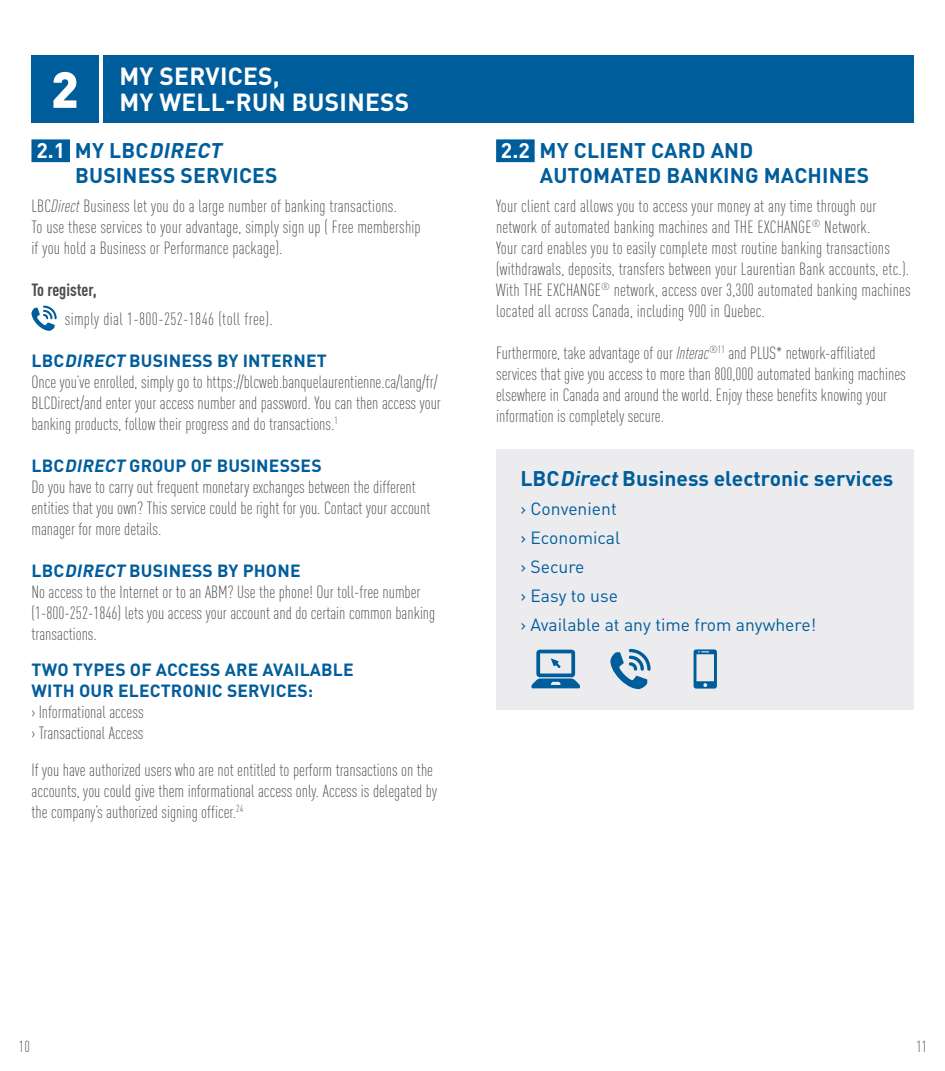
<style>
.page{position:relative;width:945px;height:1071px;background:#fff}
.page>*{position:absolute;margin:0;border:0;box-sizing:border-box;transform-origin:0 0}
.t1{font:900 50.05px "DINOT";color:#fff}
.Titre_Section{font:700 24.5px "DINOT";letter-spacing:.01em;color:#fff}
.soustitre{font:700 21px/25.2px "DINOT";letter-spacing:.005em;color:#005d9c}
.hil{font:700 21px/25.2px "DINOT";letter-spacing:.01em;color:#005d9c}
.Texte_courant{font:300 condensed 17.5px/21px "DINOT";color:#4b4c4d}
.Texte_courant-2{font:700 17.5px/21px "DINOT";letter-spacing:.01em;color:#005d9c}
.texte{font:17.5px "DINOT";color:#005d9c}
.Texte_courant-3{font:300 condensed 17.5px "DINOT";letter-spacing:.02em;color:#4b4c4d}
.texte-2{font:700 condensed 17.5px "DINOT";color:#4b4c4d}
.t2{font:300 condensed 15.75px "DINOT";color:#4b4c4d}
.s1{color:#fff}
.s2{font-style:italic}
</style>
<div class="page">
<div style="left:31px;top:139px;width:39px;height:23px;background:#005d9c"></div>
<svg style="left:31px;top:306px;width:26px;height:25px"></svg>
<div style="left:103px;top:55px;width:811px;height:67px;background:#005d9c"></div>
<div style="left:31px;top:55px;width:68px;height:67px;background:#005d9c"></div>
<div style="left:496px;top:139px;width:39px;height:23px;background:#005d9c"></div>
<div style="left:496px;top:449px;width:418px;height:260px;background:#ececee"></div>
<svg style="left:531px;top:650px;width:49px;height:38px"></svg>
<svg style="left:694px;top:649px;width:23px;height:40px"></svg>
<svg style="left:610px;top:649px;width:41px;height:40px"></svg>
<p class="t1" style="left:51px;top:56px;width:29px">2</p>
<p class="Titre_Section" style="left:120px;top:60px;width:162px">MY SERVICES,</p>
<p class="Titre_Section" style="left:120px;top:86px;width:291px">MY WELL-RUN BUSINESS</p>
<p class="hil" style="left:75px;top:137px;width:204px;text-indent:-39px"><span class="s1">2.1</span> MY LBC<span class="s2">DIRECT<br></span>BUSINESS SERVICES</p>
<p class="Texte_courant" style="left:31px;top:195px;width:391px">LBC<span class="s2">Direct</span> Business let you do a large number of banking transactions.<br>To use these services to your advantage, simply sign up ( Free membership if you hold a Business or Performance package).</p>
<p class="texte-2" style="left:31px;top:279px;width:67px">To register,</p>
<p class="Texte_courant-3" style="left:65px;top:309px;width:209px">simply dial 1-800-252-1846 (toll free).</p>
<p class="Texte_courant-2" style="left:32px;top:349px;width:297px">LBC<span class="s2">DIRECT</span> BUSINESS BY INTERNET</p>
<p class="Texte_courant" style="left:31px;top:371px;width:411px">Once you’ve enrolled, simply go to https://blcweb.banquelaurentienne.ca/lang/fr/<br>BLCDirect/and enter your access number and password. You can then access your banking products, follow their progress and do transactions.<sup>1</sup></p>
<p class="Texte_courant-2" style="left:32px;top:454px;width:292px">LBC<span class="s2">DIRECT</span> GROUP OF BUSINESSES</p>
<p class="Texte_courant" style="left:31px;top:476px;width:401px">Do you have to carry out frequent monetary exchanges between the different entities that you own? This service could be right for you. Contact your account manager for more details.</p>
<p class="Texte_courant-2" style="left:32px;top:559px;width:271px">LBC<span class="s2">DIRECT</span> BUSINESS BY PHONE</p>
<p class="Texte_courant" style="left:31px;top:581px;width:405px">No access to the Internet or to an ABM? Use the phone! Our toll-free number (1-800-252-1846) lets you access your account and do certain common banking transactions.</p>
<p class="Texte_courant-2" style="left:32px;top:659px;width:324px">TWO TYPES OF ACCESS ARE AVAILABLE<br>WITH OUR ELECTRONIC SERVICES:</p>
<p class="Texte_courant" style="left:31px;top:702px;width:114px">› Informational access</p>
<p class="Texte_courant" style="left:31px;top:723px;width:114px">› Transactional Access</p>
<p class="Texte_courant" style="left:31px;top:760px;width:407px">If you have authorized users who are not entitled to perform transactions on the accounts, you could give them informational access only. Access is delegated by the company’s authorized signing officer.<sup>24</sup></p>
<p class="soustitre" style="left:540px;top:137px;width:331px;text-indent:-39px"><span class="s1">2.2</span> MY CLIENT CARD AND<br>AUTOMATED BANKING MACHINES</p>
<p class="Texte_courant" style="left:496px;top:195px;width:416px">Your client card allows you to access your money at any time through our network of automated banking machines and THE EXCHANGE<sup>®</sup> Network.<br>Your card enables you to easily complete most routine banking transactions (withdrawals, deposits, transfers between your Laurentian Bank accounts, etc.).<br>With THE EXCHANGE<sup>®</sup> network, access over 3,300 automated banking machines located all across Canada, including 900 in Quebec.</p>
<p class="Texte_courant" style="left:496px;top:342px;width:411px">Furthermore, take advantage of our <span class="s2">Interac</span><sup>®11</sup> and PLUS* network-affiliated services that give you access to more than 800,000 automated banking machines elsewhere in Canada and around the world. Enjoy these benefits knowing your information is completely secure.</p>
<p class="soustitre" style="left:520px;top:465px;width:375px">LBC<span class="s2">Direct</span>Business electronic services</p>
<p class="texte" style="left:520px;top:498px;width:98px">› Convenient</p>
<p class="texte" style="left:520px;top:527px;width:101px">› Economical</p>
<p class="texte" style="left:520px;top:556px;width:66px">› Secure</p>
<p class="texte" style="left:520px;top:584px;width:99px">› Easy to use</p>
<p class="texte" style="left:520px;top:613px;width:297px">› Available at any time from anywhere!</p>
<p class="t2" style="left:19px;top:1037px;width:12px">10</p>
<p class="t2" style="left:916px;top:1037px;width:12px">11</p>
</div>
